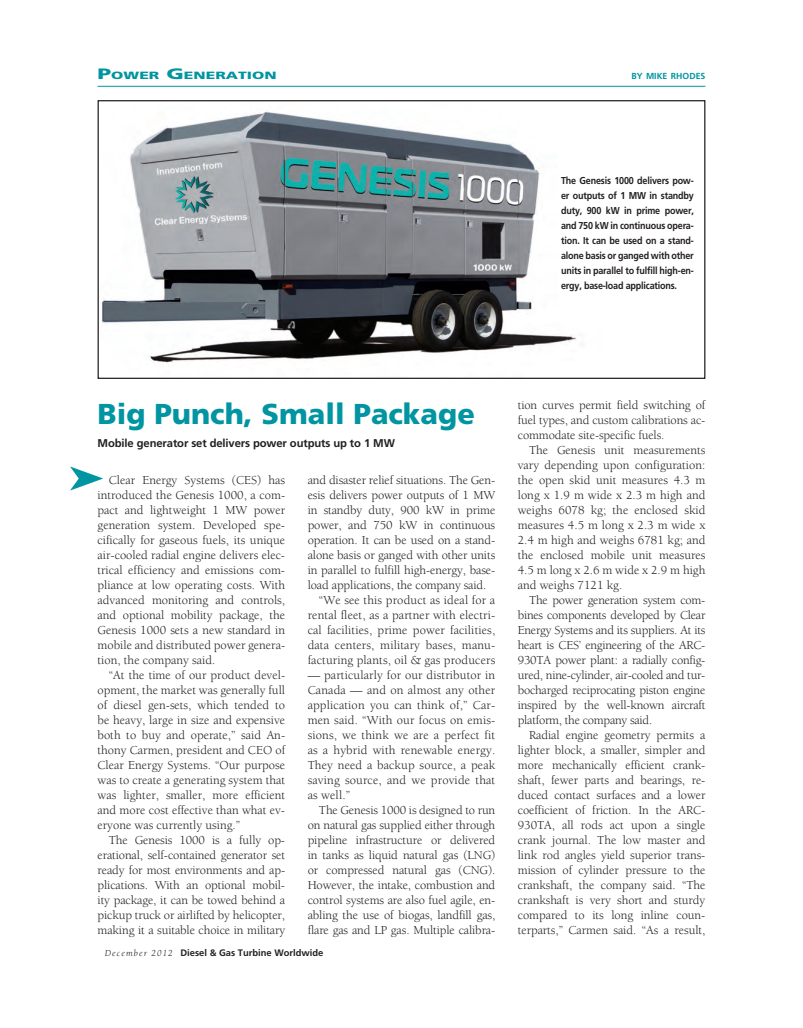
<style>
.page{position:relative;width:803px;height:1028px;background:#fff}
.page>*{position:absolute;margin:0;border:0;box-sizing:border-box;transform-origin:0 0}
.t1{font:900 28.75px "Frutiger";color:#0095a1}
.t2{font:12.5px/15px "Berkeley";letter-spacing:-.01em;color:#231f20;text-align:justify}
.t3{font:12.5px "Berkeley";letter-spacing:.01em;color:#231f20}
.t4{font:700 11.25px "Frutiger";letter-spacing:-.01em;color:#231f20}
.t5{font:900 10.5px "Frutiger";color:#0095a1;scale:1.5 1}
.t6{font:700 10px/15px "Frutiger";letter-spacing:-.02em;color:#231f20;text-align:justify;scale:.9 1}
.t7{font:700 9.38px "Frutiger";color:#231f20}
.t8{font:700 8.75px "Frutiger";color:#0095a1}
.s1{font-size:15px}
.s2{font-family:"Berkeley";font-weight:400;font-style:italic}
</style>
<div class="page">
<img style="left:101px;top:111px;width:475px;height:252px">
<div style="left:98px;top:100px;width:607px;height:279px;border:1px solid #231f20"></div>
<hr style="left:98px;top:86px;width:607px;height:1px;background:#0095a1">
<svg style="left:70px;top:466px;width:33px;height:24px"></svg>
<p class="t5" style="left:98px;top:69px;width:121px"><span class="s1">P</span>OWER <span class="s1">G</span>ENERATION</p>
<p class="t8" style="left:631px;top:71px;width:76px">BY MIKE RHODES</p>
<p class="t6" style="left:561px;top:173px;width:149px">The Genesis 1000 delivers pow&shy;er outputs of 1 MW in standby duty, 900 kW in prime power, and 750 kW in continuous opera&shy;tion. It can be used on a stand&shy;alone basis or ganged with other units in parallel to fulfill high-en&shy;ergy, base-load applications.</p>
<h1 class="t1" style="left:98px;top:396px;width:379px">Big Punch, Small Package</h1>
<p class="t4" style="left:98px;top:436px;width:299px">Mobile generator set delivers power outputs up to 1 MW</p>
<p class="t2" style="left:98px;top:473px;width:189px;text-indent:11px">Clear Energy Systems (CES) has introduced the Genesis 1000, a com&shy;pact and lightweight 1 MW power generation system. Developed spe&shy;cifically for gaseous fuels, its unique air-cooled radial engine delivers elec&shy;trical efficiency and emissions com&shy;pliance at low operating costs. With advanced monitoring and controls, and optional mobility package, the Genesis 1000 sets a new standard in mobile and distributed power genera&shy;tion, the company said.</p>
<p class="t2" style="left:98px;top:668px;width:189px;text-indent:11px">“At the time of our product devel&shy;opment, the market was generally full of diesel gen-sets, which tended to be heavy, large in size and expensive both to buy and operate,” said An&shy;thony Carmen, president and CEO of Clear Energy Systems. “Our purpose was to create a generating system that was lighter, smaller, more efficient and more cost effective than what ev&shy;eryone was currently using.”</p>
<p class="t2" style="left:98px;top:833px;width:189px;text-indent:11px">The Genesis 1000 is a fully op&shy;erational, self-contained generator set ready for most environments and ap&shy;plications. With an optional mobil&shy;ity package, it can be towed behind a pickup truck or airlifted by helicopter, making it a suitable choice in military</p>
<p class="t2" style="left:308px;top:473px;width:189px">and disaster relief situations. The Gen-</p>
<p class="t2" style="left:308px;top:488px;width:189px">esis delivers power outputs of 1 MW</p>
<p class="t2" style="left:308px;top:503px;width:189px">in standby duty, 900 kW in prime</p>
<p class="t2" style="left:308px;top:518px;width:189px">power, and 750 kW in continuous</p>
<p class="t2" style="left:308px;top:533px;width:189px">operation. It can be used on a stand-</p>
<p class="t2" style="left:308px;top:548px;width:189px">alone basis or ganged with other units</p>
<p class="t2" style="left:308px;top:563px;width:189px">in parallel to fulfill high-energy, base-</p>
<p class="t2" style="left:308px;top:578px;width:180px">load applications, the company said.</p>
<p class="t3" style="left:319px;top:593px;width:178px">“We see this product as ideal for a</p>
<p class="t3" style="left:308px;top:608px;width:189px">rental fleet, as a partner with electri-</p>
<p class="t3" style="left:308px;top:623px;width:189px">cal facilities, prime power facilities,</p>
<p class="t3" style="left:308px;top:638px;width:189px">data centers, military bases, manu-</p>
<p class="t3" style="left:308px;top:653px;width:189px">facturing plants, oil &amp; gas producers</p>
<p class="t2" style="left:308px;top:668px;width:189px">— particularly for our distributor in Canada — and on almost any other application you can think of,” Car&shy;men said. “With our focus on emis&shy;sions, we think we are a perfect fit as a hybrid with renewable energy.<br>They need a backup source, a peak saving source, and we provide that as well.”</p>
<p class="t2" style="left:308px;top:803px;width:189px;text-indent:11px">The Genesis 1000 is designed to run on natural gas supplied either through pipeline infrastructure or delivered in tanks as liquid natural gas (LNG) or compressed natural gas (CNG).<br>However, the intake, combustion and control systems are also fuel agile, en&shy;abling the use of biogas, landfill gas, flare gas and LP gas. Multiple calibra-</p>
<p class="t7" style="left:105px;top:947px;width:220px"><span class="s2">December 2012</span> Diesel &amp; Gas Turbine Worldwide</p>
<p class="t2" style="left:517px;top:398px;width:189px">tion curves permit field switching of fuel types, and custom calibrations ac&shy;commodate site-specific fuels.</p>
<p class="t2" style="left:517px;top:443px;width:189px;text-indent:11px">The Genesis unit measurements vary depending upon configuration: the open skid unit measures 4.3 m long x 1.9 m wide x 2.3 m high and weighs 6078 kg; the enclosed skid measures 4.5 m long x 2.3 m wide x 2.4 m high and weighs 6781 kg; and the enclosed mobile unit measures 4.5 m long x 2.6 m wide x 2.9 m high and weighs 7121 kg.</p>
<p class="t2" style="left:517px;top:593px;width:189px;text-indent:11px">The power generation system com&shy;bines components developed by Clear Energy Systems and its suppliers. At its heart is CES’ engineering of the ARC-930TA power plant: a radially config&shy;ured, nine-cylinder, air-cooled and tur&shy;bocharged reciprocating piston engine inspired by the well-known aircraft platform, the company said.</p>
<p class="t2" style="left:517px;top:728px;width:189px;text-indent:11px">Radial engine geometry permits a lighter block, a smaller, simpler and more mechanically efficient crank&shy;shaft, fewer parts and bearings, re&shy;duced contact surfaces and a lower coefficient of friction. In the ARC-930TA, all rods act upon a single crank journal. The low master and link rod angles yield superior trans&shy;mission of cylinder pressure to the crankshaft, the company said. “The crankshaft is very short and sturdy compared to its long inline coun&shy;terparts,” Carmen said. “As a result,</p>
</div>
